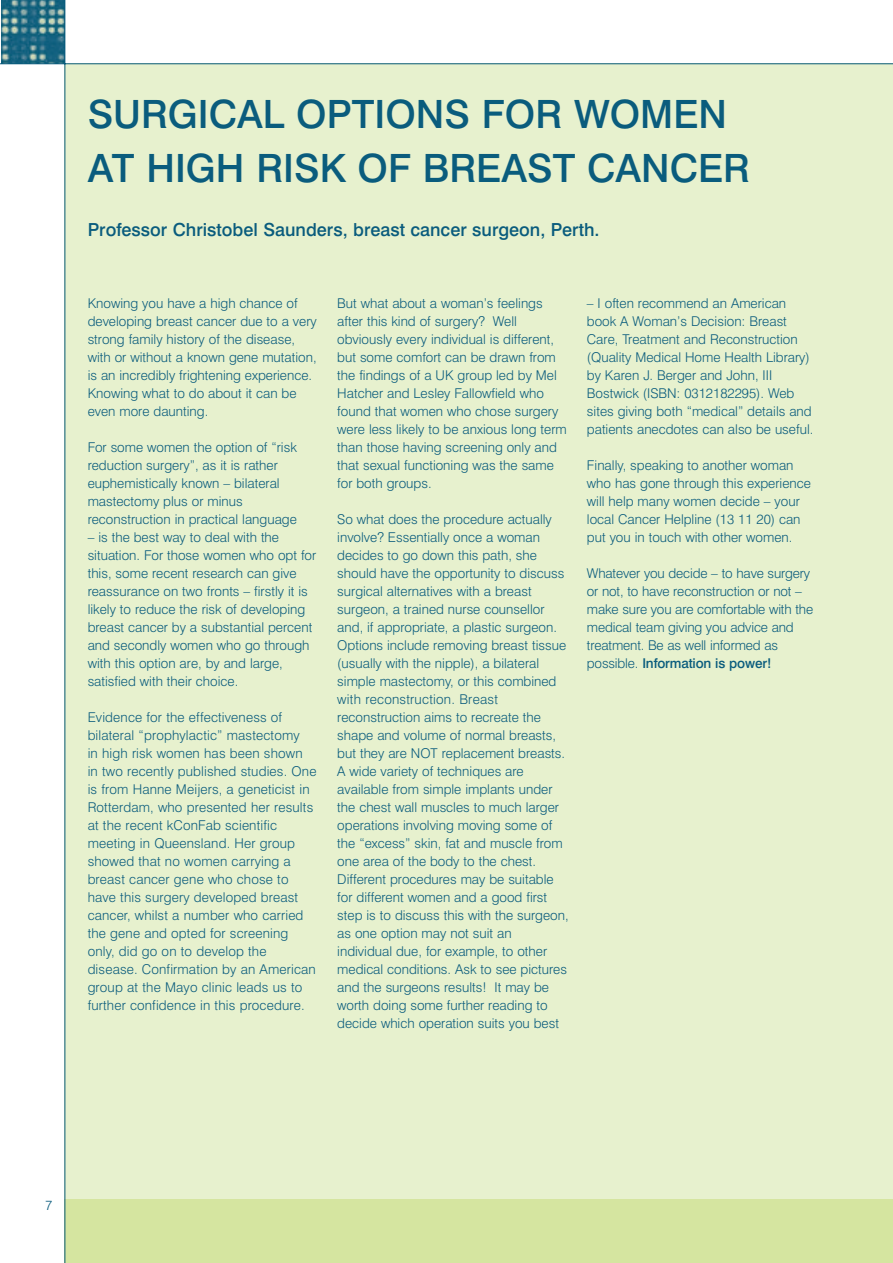
<style>
.page{position:relative;width:893px;height:1263px;background:#fff}
.page>*{position:absolute;margin:0;border:0;box-sizing:border-box;transform-origin:0 0}
.t1{font:500 39px/54px "Swiss 721 BT";color:#0a5c7d}
.t2{font:500 18px "Swiss 721 BT";color:#0a5c7d}
.t3{font:300 13.5px/18px "Swiss 721 BT";color:#0a5c7d}
.s1{font-weight:500}
</style>
<div class="page">
<div style="left:65px;top:64px;width:827px;height:1199px;background:#e7f1ce"></div>
<div style="left:65px;top:1199px;width:827px;height:64px;background:#d5e5a0"></div>
<img style="left:1px;top:0;width:63px;height:63px">
<hr style="left:64px;top:0;width:1px;height:1263px;background:#0a5c7d">
<hr style="left:0;top:63px;width:892px;height:1px;background:#0a5c7d">
<h1 class="t1" style="left:88px;top:90px;width:663px">SURGICAL OPTIONS FOR WOMEN<br>AT HIGH RISK OF BREAST CANCER</h1>
<h2 class="t2" style="left:88px;top:223px;width:513px">Professor Christobel Saunders, breast cancer surgeon, Perth.</h2>
<p class="t3" style="left:88px;top:295px;width:230px">Knowing you have a high chance of developing breast cancer due to a very strong family history of the disease, with or without a known gene mutation, is an incredibly frightening experience.<br>Knowing what to do about it can be even more daunting.</p>
<p class="t3" style="left:88px;top:439px;width:211px">For some women the option of “risk reduction surgery”, as it is rather euphemistically known – bilateral mastectomy plus or minus reconstruction in practical language</p>
<p class="t3" style="left:88px;top:529px;width:230px">– is the best way to deal with the situation. For those women who opt for this, some recent research can give reassurance on two fronts – firstly it is likely to reduce the risk of developing breast cancer by a substantial percent and secondly women who go through with this option are, by and large, satisfied with their choice.</p>
<p class="t3" style="left:88px;top:709px;width:230px">Evidence for the effectiveness of bilateral “prophylactic” mastectomy<br>in high risk women has been shown<br>in two recently published studies. One is from Hanne Meijers, a geneticist in Rotterdam, who presented her results at the recent kConFab scientific meeting in Queensland. Her group showed that no women carrying a breast cancer gene who chose to have this surgery developed breast cancer, whilst a number who carried the gene and opted for screening only, did go on to develop the disease. Confirmation by an American group at the Mayo clinic leads us to further confidence in this procedure.</p>
<p class="t3" style="left:337px;top:295px;width:231px">But what about a woman’s feelings after this kind of surgery? Well obviously every individual is different, but some comfort can be drawn from the findings of a UK group led by Mel Hatcher and Lesley Fallowfield who found that women who chose surgery were less likely to be anxious long term than those having screening only and that sexual functioning was the same for both groups.</p>
<p class="t3" style="left:337px;top:511px;width:233px">So what does the procedure actually involve? Essentially once a woman decides to go down this path, she should have the opportunity to discuss surgical alternatives with a breast surgeon, a trained nurse counsellor and, if appropriate, a plastic surgeon.<br>Options include removing breast tissue (usually with the nipple), a bilateral simple mastectomy, or this combined with reconstruction. Breast reconstruction aims to recreate the shape and volume of normal breasts, but they are NOT replacement breasts.<br>A wide variety of techniques are available from simple implants under the chest wall muscles to much larger operations involving moving some of the “excess” skin, fat and muscle from one area of the body to the chest.<br>Different procedures may be suitable for different women and a good first step is to discuss this with the surgeon, as one option may not suit an individual due, for example, to other medical conditions. Ask to see pictures and the surgeons results! It may be worth doing some further reading to decide which operation suits you best</p>
<p class="t3" style="left:587px;top:295px;width:228px">– I often recommend an American book A Woman’s Decision: Breast Care, Treatment and Reconstruction (Quality Medical Home Health Library) by Karen J. Berger and John, III Bostwick (ISBN: 0312182295). Web sites giving both “medical” details and patients anecdotes can also be useful.</p>
<p class="t3" style="left:587px;top:457px;width:225px">Finally, speaking to another woman who has gone through this experience will help many women decide – your local Cancer Helpline (13 11 20) can put you in touch with other women.</p>
<p class="t3" style="left:587px;top:565px;width:228px">Whatever you decide – to have surgery or not, to have reconstruction or not – make sure you are comfortable with the medical team giving you advice and treatment. Be as well informed as possible. <span class="s1">Information is power!</span></p>
<p class="t3" style="left:45px;top:1198px;width:9px">7</p>
</div>
